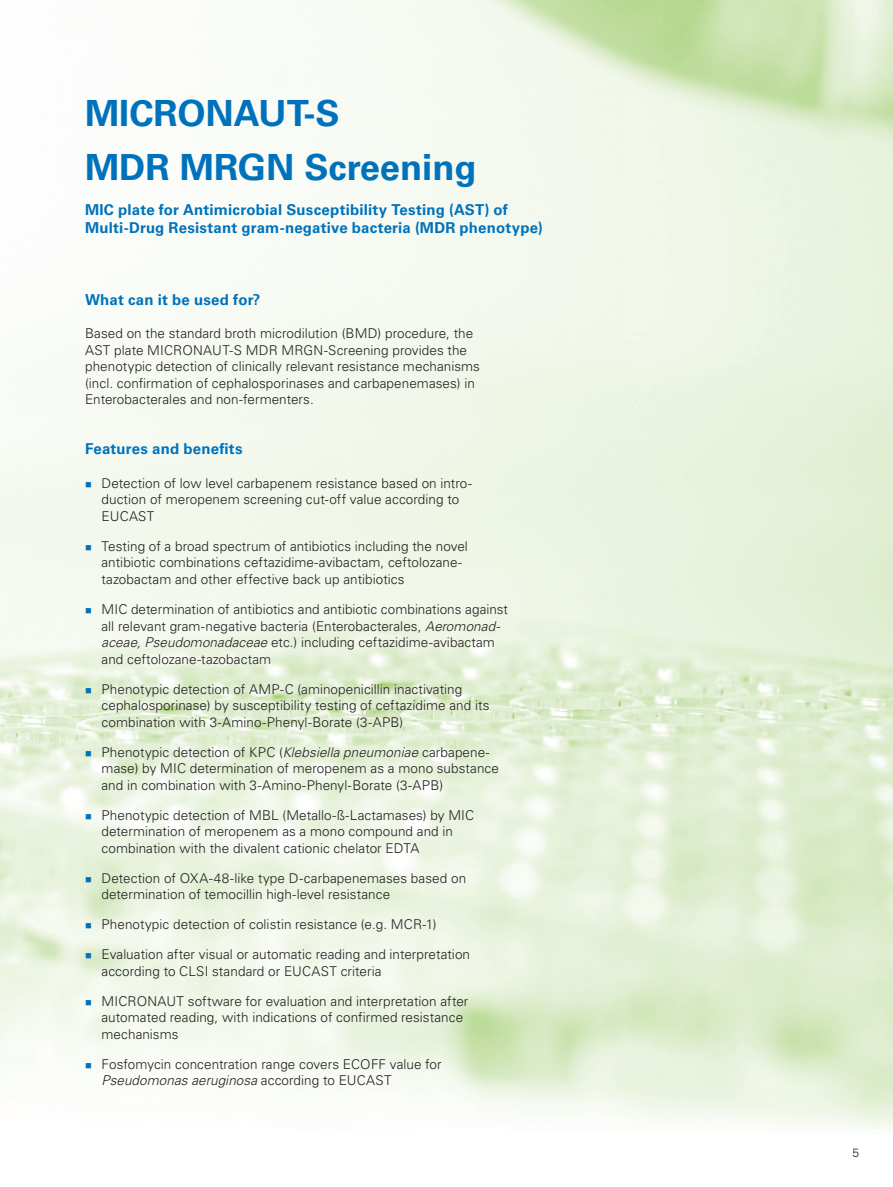
<style>
.page{position:relative;width:893px;height:1187px;background:#fff}
.page>*{position:absolute;margin:0;border:0;box-sizing:border-box;transform-origin:0 0}
.t1{font:700 36px/54px "Univers LT Std";color:#0072bc}
.t2{font:700 15px/18px "Univers LT Std";letter-spacing:.015em;color:#0072bc}
.t3{font:300 13.5px/16.5px "Univers LT Std";letter-spacing:.005em;color:#231f20}
.t4{font:300 12px "Univers LT Std";color:#231f20}
.s1{color:#0072bc}
.s2{font-style:italic}
</style>
<div class="page">
<img style="left:0;top:0;width:893px;height:1129px">
<img style="left:85px;top:64px;width:131px;height:3px">
<h1 class="t1" style="left:85px;top:87px;width:393px">MICRONAUT-S<br>MDR MRGN Screening</h1>
<p class="t2" style="left:85px;top:200px;width:459px">MIC plate for Antimicrobial Susceptibility Testing (AST) of<br>Multi-Drug Resistant gram-negative bacteria (MDR phenotype)</p>
<p class="t2" style="left:85px;top:291px;width:177px">What can it be used for?</p>
<p class="t3" style="left:85px;top:325px;width:396px">Based on the standard broth microdilution (BMD) procedure, the AST plate MICRONAUT-S MDR MRGN-Screening provides the phenotypic detection of clinically relevant resistance mechanisms (incl. confirmation of cephalosporinases and carbapenemases) in Enterobacterales and non-fermenters.</p>
<p class="t2" style="left:85px;top:439px;width:159px">Features and benefits</p>
<p class="t3" style="left:102px;top:475px;width:372px;text-indent:-16px"><span class="s1">■</span> Detection of low level carbapenem resistance based on intro&shy;duction of meropenem screening cut-off value according to<br>EUCAST</p>
<p class="t3" style="left:102px;top:538px;width:368px;text-indent:-16px"><span class="s1">■</span> Testing of a broad spectrum of antibiotics including the novel antibiotic combinations ceftazidime-avibactam, ceftolozane&shy;tazobactam and other effective back up antibiotics</p>
<p class="t3" style="left:102px;top:601px;width:408px;text-indent:-16px"><span class="s1">■</span> MIC determination of antibiotics and antibiotic combinations against all relevant gram-negative bacteria (Enterobacterales, <span class="s2">Aeromonad&shy;aceae, Pseudomonadaceae</span> etc.) including ceftazidime-avibactam and ceftolozane-tazobactam</p>
<p class="t3" style="left:102px;top:680px;width:389px;text-indent:-16px"><span class="s1">■</span> Phenotypic detection of AMP-C (aminopenicillin inactivating cephalosporinase) by susceptibility testing of ceftazidime and its combination with 3-Amino-Phenyl-Borate (3-APB)</p>
<p class="t3" style="left:102px;top:743px;width:399px;text-indent:-16px"><span class="s1">■</span> Phenotypic detection of KPC (<span class="s2">Klebsiella pneumoniae</span> carbapene&shy;mase) by MIC determination of meropenem as a mono substance and in combination with 3-Amino-Phenyl-Borate (3-APB)</p>
<p class="t3" style="left:102px;top:806px;width:374px;text-indent:-16px"><span class="s1">■</span> Phenotypic detection of MBL (Metallo-ß-Lactamases) by MIC determination of meropenem as a mono compound and in combination with the divalent cationic chelator EDTA</p>
<p class="t3" style="left:102px;top:869px;width:366px;text-indent:-16px"><span class="s1">■</span> Detection of OXA-48-like type D-carbapenemases based on determination of temocillin high-level resistance</p>
<p class="t3" style="left:85px;top:916px;width:353px"><span class="s1">■</span> Phenotypic detection of colistin resistance (e.g. MCR-1)</p>
<p class="t3" style="left:102px;top:946px;width:370px;text-indent:-16px"><span class="s1">■</span> Evaluation after visual or automatic reading and interpretation according to CLSI standard or EUCAST criteria</p>
<p class="t3" style="left:102px;top:992px;width:368px;text-indent:-16px"><span class="s1">■</span> MICRONAUT software for evaluation and interpretation after automated reading, with indications of confirmed resistance mechanisms</p>
<p class="t3" style="left:102px;top:1055px;width:342px;text-indent:-17px"><span class="s1">■</span> Fosfomycin concentration range covers ECOFF value for<br><span class="s2">Pseudomonas aeruginosa</span> according to EUCAST</p>
<p class="t4" style="left:852px;top:1145px;width:8px">5</p>
</div>
